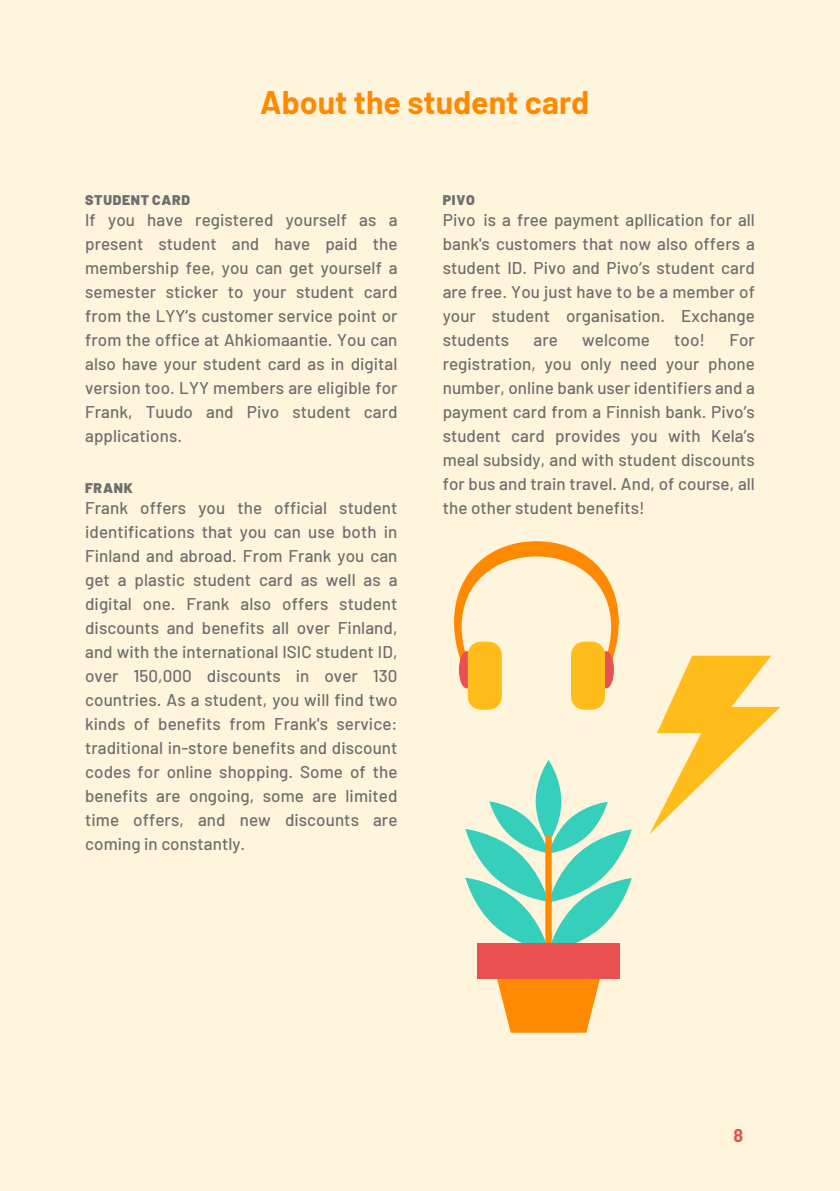
<style>
.page{position:relative;width:840px;height:1191px;background:#fff}
.page>*{position:absolute;margin:0;border:0;box-sizing:border-box;transform-origin:0 0}
.t1{font:700 32px "Barlow";color:#ff8a02}
.t2{font:700 18px "Barlow";color:#ea5050}
.t3{font:500 17px/24px "Barlow";letter-spacing:.005em;color:#6e6e6e;text-align:justify}
.t4{font:900 14px "Barlow";letter-spacing:.055em;color:#6e6e6e}
</style>
<div class="page">
<div style="left:0;top:0;width:839px;height:1191px;background:#fff5dd"></div>
<svg style="left:495px;top:978px;width:106px;height:54px;background:#fe9925"></svg>
<svg style="left:535px;top:760px;width:26px;height:83px"></svg>
<svg style="left:465px;top:801px;width:166px;height:149px"></svg>
<div style="left:545px;top:835px;width:6px;height:126px;background:#ff8a02;border-radius:3px"></div>
<div style="left:477px;top:943px;width:142px;height:35px;background:#ea5050"></div>
<svg style="left:454px;top:541px;width:164px;height:144px"></svg>
<div style="left:458px;top:651px;width:16px;height:37px;background:#ea5050;border-radius:50%"></div>
<div style="left:598px;top:651px;width:15px;height:37px;background:#ea5050;border-radius:50%"></div>
<div style="left:467px;top:641px;width:34px;height:68px;background:#ffbd1b;border-radius:13px"></div>
<div style="left:570px;top:641px;width:34px;height:68px;background:#ffbd1b;border-radius:13px"></div>
<svg style="left:649px;top:655px;width:131px;height:179px"></svg>
<h2 class="t1" style="left:260px;top:78px;width:330px">About the student card</h2>
<h6 class="t4" style="left:85px;top:189px;width:106px">STUDENT CARD</h6>
<p class="t3" style="left:85px;top:206px;width:314px">If you have registered yourself as a present student and have paid the membership fee, you can get yourself a semester sticker to your student card from the LYY’s customer service point or from the office at Ahkiomaantie. You can also have your student card as in digital version too. LYY members are eligible for Frank, Tuudo and Pivo student card applications.</p>
<h6 class="t4" style="left:85px;top:477px;width:49px">FRANK</h6>
<p class="t3" style="left:85px;top:494px;width:314px">Frank offers you the official student identifications that you can use both in Finland and abroad. From Frank you can get a plastic student card as well as a digital one. Frank also offers student discounts and benefits all over Finland, and with the international ISIC student ID, over 150,000 discounts in over 130 countries. As a student, you will find two kinds of benefits from Frank's service: traditional in-store benefits and discount codes for online shopping. Some of the benefits are ongoing, some are limited time offers, and new discounts are coming in constantly.</p>
<h6 class="t4" style="left:442px;top:189px;width:34px">PIVO</h6>
<p class="t3" style="left:442px;top:206px;width:313px">Pivo is a free payment apllication for all bank's customers that now also offers a student ID. Pivo and Pivo’s student card are free. You just have to be a member of your student organisation. Exchange students</p>
<p class="t3" style="left:442px;top:326px;width:313px;text-indent:286px">For registration, you only need your phone number, online bank user identifiers and a payment card from a Finnish bank. Pivo’s student card provides you with Kela’s meal subsidy, and with student discounts for bus and train travel. And, of course, all the other student benefits!</p>
<p class="t3" style="left:533px;top:326px;width:26px">are</p>
<p class="t3" style="left:582px;top:326px;width:69px">welcome</p>
<p class="t3" style="left:673px;top:326px;width:32px">too!</p>
<p class="t2" style="left:733px;top:1122px;width:11px">8</p>
</div>
